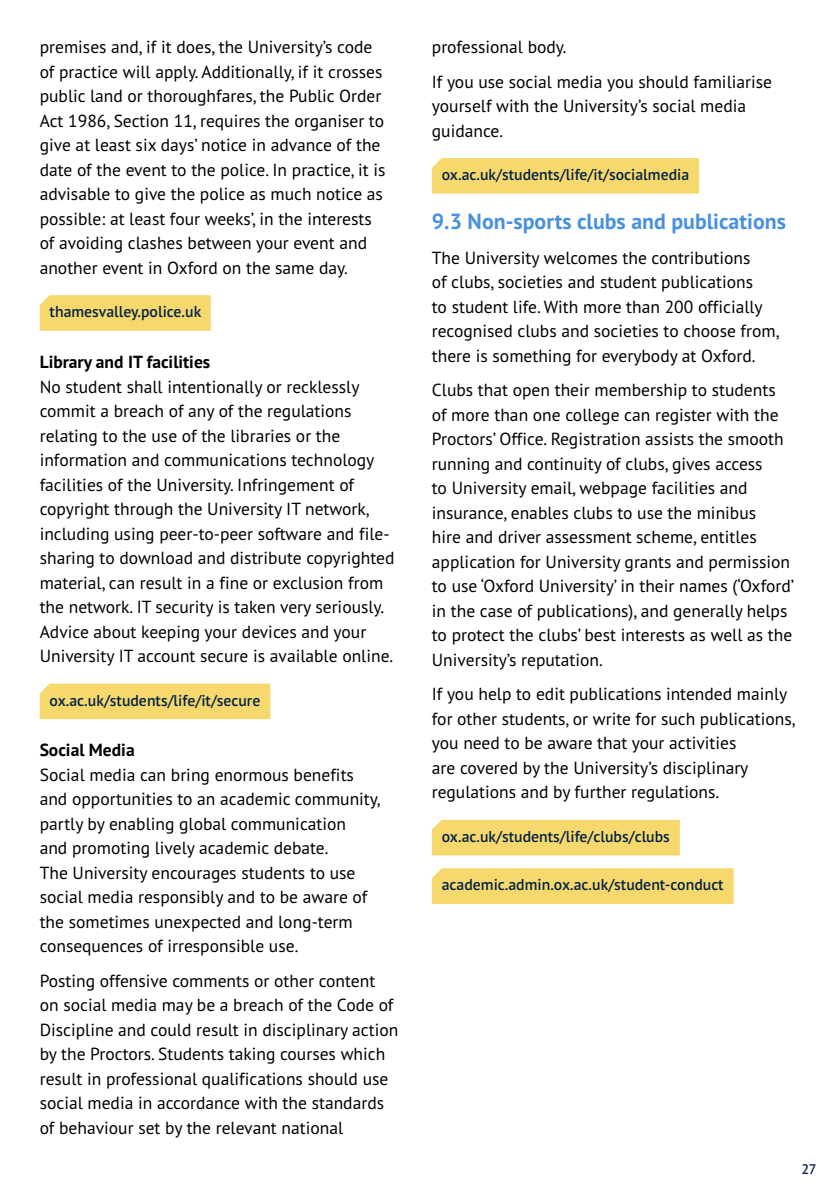
<style>
.page{position:relative;width:834px;height:1191px;background:#fff}
.page>*{position:absolute;margin:0;border:0;box-sizing:border-box;transform-origin:0 0}
.t1{font:700 21.88px "PT Sans Pro";color:#4891dc}
.t2{font:17.5px/24.5px "PT Sans Pro";color:#000}
.t3{font:700 17.5px "PT Sans Pro";color:#000}
.t4{font:600 15.75px "PT Sans Pro";color:#002147}
.t5{font:600 14px "PT Sans Pro";color:#002147}
</style>
<div class="page">
<div style="left:40px;top:295px;width:171px;height:36px;background:#f7d86c"></div>
<div style="left:40px;top:683px;width:230px;height:36px;background:#f7d86c"></div>
<div style="left:432px;top:158px;width:267px;height:36px;background:#f7d86c"></div>
<div style="left:432px;top:820px;width:247px;height:35px;background:#f7d86c"></div>
<div style="left:432px;top:868px;width:301px;height:36px;background:#f7d86c"></div>
<p class="t2" style="left:40px;top:34px;width:347px">premises and, if it does, the University’s code of practice will apply. Additionally, if it crosses public land or thoroughfares, the Public Order Act 1986, Section 11, requires the organiser to give at least six days’ notice in advance of the date of the event to the police. In practice, it is advisable to give the police as much notice as possible: at least four weeks’, in the interests of avoiding clashes between your event and another event in Oxford on the same day.</p>
<p class="t4" style="left:50px;top:301px;width:153px">thamesvalley.police.uk</p>
<p class="t3" style="left:40px;top:350px;width:172px">Library and IT facilities</p>
<p class="t2" style="left:40px;top:374px;width:356px">No student shall intentionally or recklessly commit a breach of any of the regulations relating to the use of the libraries or the information and communications technology facilities of the University. Infringement of copyright through the University IT network, including using peer-to-peer software and file&shy;sharing to download and distribute copyrighted material, can result in a fine or exclusion from the network. IT security is taken very seriously.<br>Advice about keeping your devices and your University IT account secure is available online.</p>
<p class="t4" style="left:50px;top:690px;width:212px">ox.ac.uk/students/life/it/secure</p>
<p class="t3" style="left:40px;top:738px;width:96px">Social Media</p>
<p class="t2" style="left:40px;top:762px;width:342px">Social media can bring enormous benefits and opportunities to an academic community, partly by enabling global communication<br>and promoting lively academic debate.<br>The University encourages students to use social media responsibly and to be aware of the sometimes unexpected and long-term consequences of irresponsible use.</p>
<p class="t2" style="left:40px;top:968px;width:360px">Posting offensive comments or other content on social media may be a breach of the Code of Discipline and could result in disciplinary action by the Proctors. Students taking courses which result in professional qualifications should use social media in accordance with the standards of behaviour set by the relevant national</p>
<p class="t2" style="left:432px;top:29px;width:341px;line-height:34.5px">professional body.<br>If you use social media you should familiarise</p>
<p class="t2" style="left:432px;top:93px;width:316px">yourself with the University’s social media guidance.</p>
<p class="t4" style="left:441px;top:164px;width:249px">ox.ac.uk/students/life/it/socialmedia</p>
<p class="t1" style="left:432px;top:207px;width:355px">9.3 Non-sports clubs and publications</p>
<p class="t2" style="left:432px;top:245px;width:349px">The University welcomes the contributions<br>of clubs, societies and student publications<br>to student life. With more than 200 officially recognised clubs and societies to choose from, there is something for everybody at Oxford.</p>
<p class="t2" style="left:432px;top:377px;width:364px">Clubs that open their membership to students of more than one college can register with the Proctors’ Office. Registration assists the smooth running and continuity of clubs, gives access<br>to University email, webpage facilities and insurance, enables clubs to use the minibus<br>hire and driver assessment scheme, entitles application for University grants and permission to use ‘Oxford University’ in their names (‘Oxford’ in the case of publications), and generally helps to protect the clubs’ best interests as well as the University’s reputation.</p>
<p class="t2" style="left:432px;top:681px;width:365px">If you help to edit publications intended mainly for other students, or write for such publications, you need to be aware that your activities<br>are covered by the University’s disciplinary regulations and by further regulations.</p>
<p class="t4" style="left:441px;top:826px;width:229px">ox.ac.uk/students/life/clubs/clubs</p>
<p class="t4" style="left:441px;top:874px;width:283px">academic.admin.ox.ac.uk/student-conduct</p>
<p class="t5" style="left:801px;top:1159px;width:17px">27</p>
</div>
